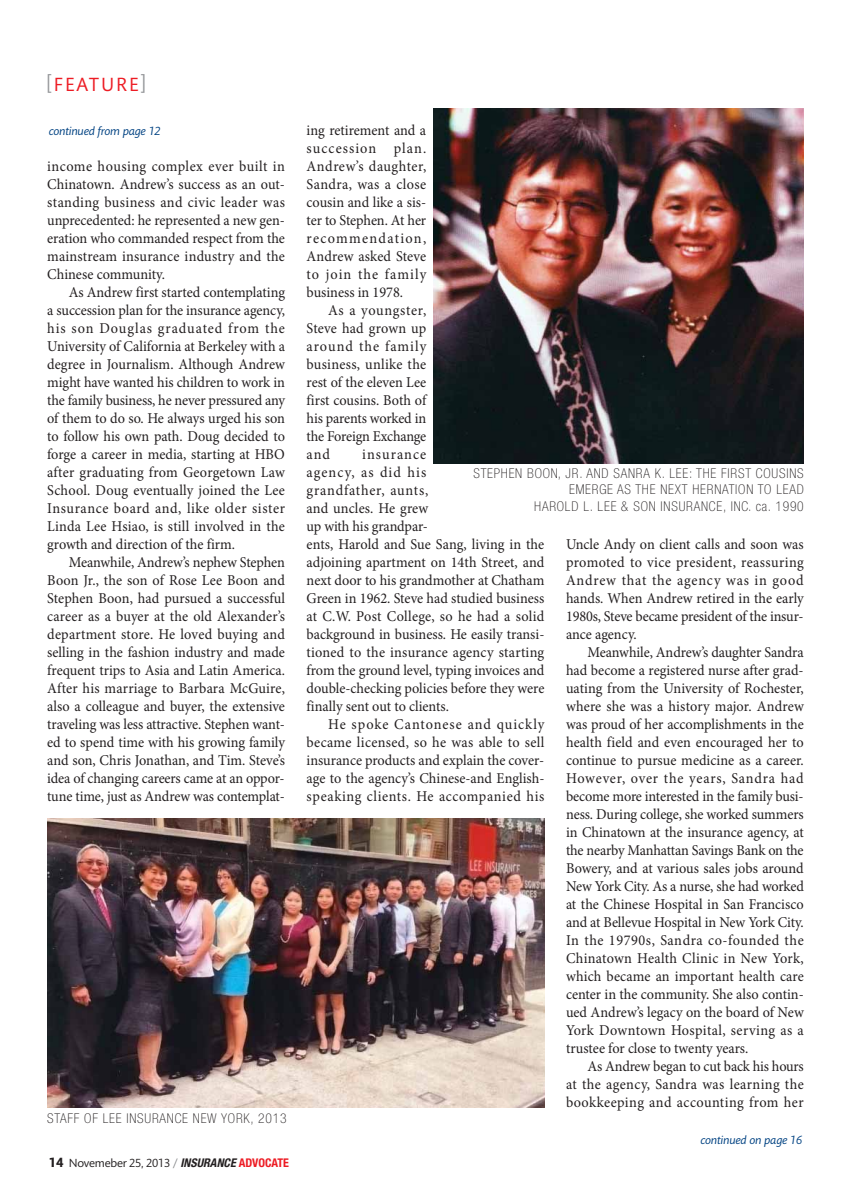
<style>
.page{position:relative;width:851px;height:1202px;background:#fff}
.page>*{position:absolute;margin:0;border:0;box-sizing:border-box;transform-origin:0 0}
.t1{font:19.5px "Mundo Sans";letter-spacing:.1em;color:#ed1c24}
.t2{font:15px/18px "Minion Pro";color:#231f20;text-align:justify;scale:.95 1}
.t3{font:100 condensed 13.5px/16.2px "Helvetica Neue";letter-spacing:.06em;color:#231f20;text-align:right}
.t4{font:12px "Mundo Sans";letter-spacing:-.015em;color:#231f20}
.t5{font:italic 12px "Mundo Sans";letter-spacing:-.015em;color:#004282}
.s1{color:#939598}
.s2{font-weight:700;font-size:13.5px}
.s3{color:#808285}
.s4{font-family:"Helvetica Neue";font-weight:700;font-style:italic;font-stretch:condensed}
.s5{font-family:"Helvetica Neue";font-weight:700;font-stretch:condensed;color:#ed1c24}
</style>
<div class="page">
<img style="left:434px;top:108px;width:369px;height:356px">
<img style="left:47px;top:818px;width:497px;height:289px">
<h1 class="t1" style="left:47px;top:77px;width:100px"><span class="s1">[</span>FEATURE<span class="s1">]</span></h1>
<p class="t5" style="left:49px;top:126px;width:113px">continued from page 12</p>
<p class="t2" style="left:47px;top:159px;width:252px">income housing complex ever built in Chinatown. Andrew’s success as an out&shy;standing business and civic leader was unprecedented: he represented a new gen&shy;eration who commanded respect from the mainstream insurance industry and the Chinese community.</p>
<p class="t2" style="left:47px;top:285px;width:252px;text-indent:22px">As Andrew first started contemplating a succession plan for the insurance agency, his son Douglas graduated from the University of California at Berkeley with a degree in Journalism. Although Andrew might have wanted his children to work in the family business, he never pressured any of them to do so. He always urged his son to follow his own path. Doug decided to forge a career in media, starting at HBO after graduating from Georgetown Law School. Doug eventually joined the Lee Insurance board and, like older sister Linda Lee Hsiao, is still involved in the growth and direction of the firm.</p>
<p class="t2" style="left:47px;top:555px;width:252px;text-indent:22px">Meanwhile, Andrew’s nephew Stephen Boon Jr., the son of Rose Lee Boon and Stephen Boon, had pursued a successful career as a buyer at the old Alexander’s department store. He loved buying and selling in the fashion industry and made frequent trips to Asia and Latin America.<br>After his marriage to Barbara McGuire, also a colleague and buyer, the extensive traveling was less attractive. Stephen want&shy;ed to spend time with his growing family and son, Chris Jonathan, and Tim. Steve’s idea of changing careers came at an oppor&shy;tune time, just as Andrew was contemplat-</p>
<p class="t3" style="left:47px;top:1111px;width:241px">STAFF OF LEE INSURANCE NEW YORK, 2013</p>
<p class="t4" style="left:49px;top:1158px;width:242px"><span class="s2">14</span> Novemeber 25, 2013 <span class="s3">/</span> <span class="s4">INSURANCE</span><span class="s5">ADVOCATE</span></p>
<p class="t2" style="left:306px;top:123px;width:127px">ing retirement and a succession plan.<br>Andrew’s daughter, Sandra, was a close cousin and like a sis&shy;ter to Stephen. At her recommendation, Andrew asked Steve to join the family business in 1978.</p>
<p class="t2" style="left:306px;top:303px;width:127px;text-indent:22px">As a youngster, Steve had grown up around the family business, unlike the rest of the eleven Lee first cousins. Both of his parents worked in the Foreign Exchange and</p>
<p class="t2" style="left:306px;top:447px;width:252px;text-align:left;text-indent:56px">insurance<br>agency, as did his<br>grandfather, aunts,<br>and uncles. He grew<br>up with his grandpar-<br>ents, Harold and Sue Sang, living in the adjoining apartment on 14th Street, and next door to his grandmother at Chatham<br>Green in 1962. Steve had studied business at C.W. Post College, so he had a solid background in business. He easily transi&shy;tioned to the insurance agency starting from the ground level, typing invoices and double-checking policies before they were finally sent out to clients.</p>
<p class="t2" style="left:306px;top:717px;width:252px;text-indent:22px">He spoke Cantonese and quickly became licensed, so he was able to sell insurance products and explain the cover&shy;age to the agency’s Chinese-and English&shy;speaking clients. He accompanied his</p>
<p class="t3" style="left:473px;top:466px;width:332px">STEPHEN BOON, JR. AND SANRA K. LEE: THE FIRST COUSINS<br>EMERGE AS THE NEXT HERNATION TO LEAD<br>HAROLD L. LEE &amp; SON INSURANCE, INC. ca. 1990</p>
<p class="t2" style="left:566px;top:537px;width:252px">Uncle Andy on client calls and soon was promoted to vice president, reassuring Andrew that the agency was in good hands. When Andrew retired in the early 1980s, Steve became president of the insur&shy;ance agency.</p>
<p class="t2" style="left:566px;top:645px;width:252px;text-indent:22px">Meanwhile, Andrew’s daughter Sandra had become a registered nurse after grad&shy;uating from the University of Rochester, where she was a history major. Andrew was proud of her accomplishments in the health field and even encouraged her to continue to pursue medicine as a career.<br>However, over the years, Sandra had become more interested in the family busi&shy;ness. During college, she worked summers in Chinatown at the insurance agency, at the nearby Manhattan Savings Bank on the Bowery, and at various sales jobs around New York City. As a nurse, she had worked at the Chinese Hospital in San Francisco and at Bellevue Hospital in New York City.<br>In the 19790s, Sandra co-founded the Chinatown Health Clinic in New York, which became an important health care center in the community. She also contin&shy;ued Andrew’s legacy on the board of New York Downtown Hospital, serving as a trustee for close to twenty years.</p>
<p class="t2" style="left:566px;top:1059px;width:252px;text-indent:22px">As Andrew began to cut back his hours at the agency, Sandra was learning the bookkeeping and accounting from her</p>
<p class="t5" style="left:700px;top:1134px;width:103px">continued on page 16</p>
</div>
